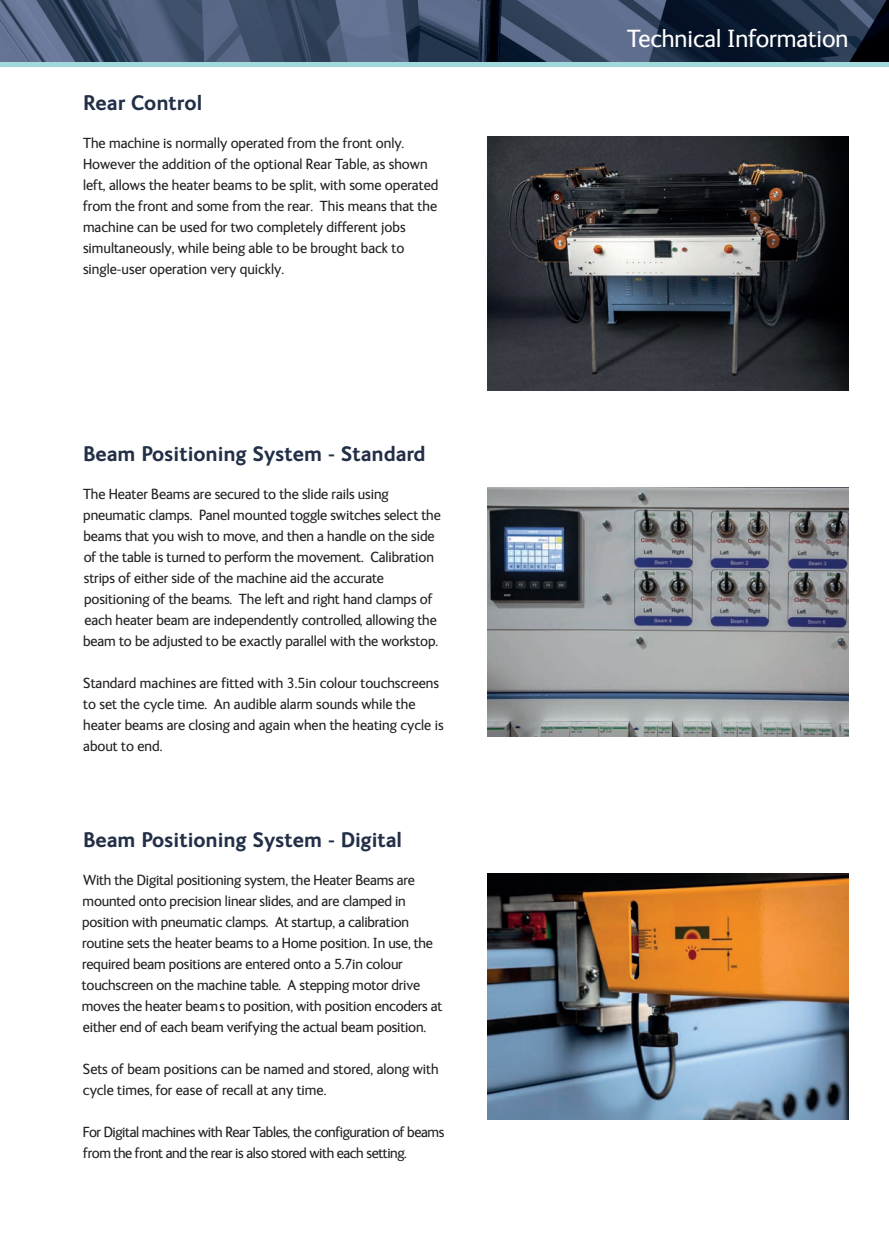
<style>
.page{position:relative;width:889px;height:1259px;background:#fff}
.page>*{position:absolute;margin:0;border:0;box-sizing:border-box;transform-origin:0 0}
.t1{font:25.5px "FS Ingrid";color:#fff}
.t2{font:700 21px "FS Ingrid";color:#222f47}
.t3{font:15px/21px "FS Ingrid";letter-spacing:-.005em;color:#231f20}
.t4{font:15px/21px "FS Ingrid";letter-spacing:-.025em;color:#231f20}
</style>
<div class="page">
<img style="left:0;top:0;width:889px;height:62px">
<hr style="left:0;top:62px;width:889px;height:4px;background:#a2dadb">
<img style="left:487px;top:136px;width:361px;height:254px">
<img style="left:487px;top:488px;width:361px;height:249px">
<img style="left:487px;top:874px;width:361px;height:245px">
<h2 class="t2" style="left:83px;top:89px;width:121px">Rear Control</h2>
<p class="t3" style="left:83px;top:132px;width:357px">The machine is normally operated from the front only.<br>However the addition of the optional Rear Table, as shown left, allows the heater beams to be split, with some operated from the front and some from the rear. This means that the machine can be used for two completely different jobs simultaneously, while being able to be brought back to single-user operation very quickly.</p>
<h2 class="t2" style="left:83px;top:440px;width:344px">Beam Positioning System - Standard</h2>
<p class="t3" style="left:83px;top:483px;width:359px">The Heater Beams are secured to the slide rails using pneumatic clamps. Panel mounted toggle switches select the beams that you wish to move, and then a handle on the side of the table is turned to perform the movement. Calibration strips of either side of the machine aid the accurate positioning of the beams. The left and right hand clamps of each heater beam are independently controlled, allowing the beam to be adjusted to be exactly parallel with the workstop.</p>
<p class="t3" style="left:83px;top:672px;width:362px">Standard machines are fitted with 3.5in colour touchscreens to set the cycle time. An audible alarm sounds while the heater beams are closing and again when the heating cycle is about to end.</p>
<h2 class="t2" style="left:83px;top:826px;width:321px">Beam Positioning System - Digital</h2>
<p class="t3" style="left:82px;top:869px;width:362px">With the Digital positioning system, the Heater Beams are mounted onto precision linear slides, and are clamped in position with pneumatic clamps. At startup, a calibration routine sets the heater beams to a Home position. In use, the required beam positions are entered onto a 5.7in colour touchscreen on the machine table. A stepping motor drive moves the heater beams to position, with position encoders at either end of each beam verifying the actual beam position.</p>
<p class="t3" style="left:83px;top:1058px;width:357px">Sets of beam positions can be named and stored, along with cycle times, for ease of recall at any time.</p>
<p class="t4" style="left:83px;top:1121px;width:363px">For Digital machines with Rear Tables, the configuration of beams from the front and the rear is also stored with each setting.</p>
<h1 class="t1" style="left:627px;top:22px;width:223px">Technical Information</h1>
</div>
